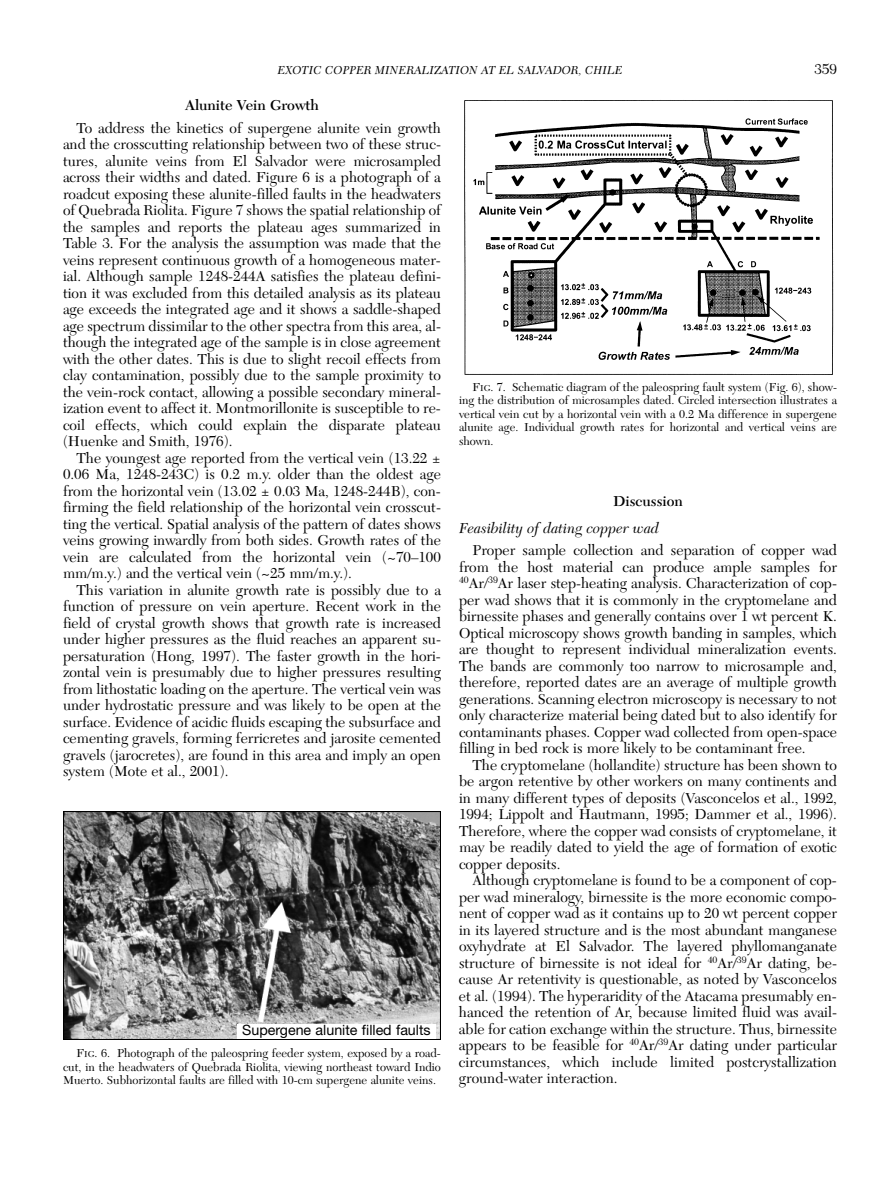
<style>
.page{position:relative;width:891px;height:1188px;background:#fff}
.page>*{position:absolute;margin:0;border:0;box-sizing:border-box;transform-origin:0 0}
.t1{font:15px/16.5px "New Caledonia";color:#000;text-align:justify}
.t2{font:italic 15px "New Caledonia";color:#000}
.t3{font:600 15px "New Caledonia";color:#000}
.t4{font:14.25px "Helvetica Neue";color:#000}
.t5{font:12px/13.5px "New Caledonia";color:#000;text-align:justify}
.t6{font:italic 12px "New Caledonia";color:#000}
.s1{font-size:9px}
</style>
<div class="page">
<img style="left:65px;top:813px;width:374px;height:225px">
<div style="left:63px;top:811px;width:378px;height:229px;border:1px solid #000"></div>
<img style="left:464px;top:100px;width:370px;height:275px">
<div style="left:237px;top:1024px;width:198px;height:14px;background:#fff"></div>
<p class="t6" style="left:277px;top:65px;width:347px">EXOTIC COPPER MINERALIZATION AT EL SALVADOR, CHILE</p>
<p class="t1" style="left:814px;top:63px;width:24px">359</p>
<p class="t3" style="left:185px;top:99px;width:135px">Alunite Vein Growth</p>
<p class="t1" style="left:63px;top:121px;width:380px;text-indent:14px">To address the kinetics of supergene alunite vein growth and the crosscutting relationship between two of these struc&shy;tures, alunite veins from El Salvador were microsampled across their widths and dated. Figure 6 is a photograph of a roadcut exposing these alunite-filled faults in the headwaters of Quebrada Riolita. Figure 7 shows the spatial relationship of the samples and reports the plateau ages summarized in Table 3. For the analysis the assumption was made that the veins represent continuous growth of a homogeneous mater&shy;ial. Although sample 1248-244A satisfies the plateau defini&shy;tion it was excluded from this detailed analysis as its plateau age exceeds the integrated age and it shows a saddle-shaped age spectrum dissimilar to the other spectra from this area, al&shy;though the integrated age of the sample is in close agreement with the other dates. This is due to slight recoil effects from clay contamination, possibly due to the sample proximity to the vein-rock contact, allowing a possible secondary mineral&shy;ization event to affect it. Montmorillonite is susceptible to re&shy;coil effects, which could explain the disparate plateau (Huenke and Smith, 1976).</p>
<p class="t1" style="left:63px;top:451px;width:380px;text-indent:14px">The youngest age reported from the vertical vein (13.22 ± 0.06 Ma, 1248-243C) is 0.2 m.y. older than the oldest age from the horizontal vein (13.02 ± 0.03 Ma, 1248-244B), con&shy;firming the field relationship of the horizontal vein crosscut&shy;ting the vertical. Spatial analysis of the pattern of dates shows veins growing inwardly from both sides. Growth rates of the vein are calculated from the horizontal vein (~70–100 mm/m.y.) and the vertical vein (~25 mm/m.y.).</p>
<p class="t1" style="left:63px;top:583px;width:380px;text-indent:14px">This variation in alunite growth rate is possibly due to a function of pressure on vein aperture. Recent work in the field of crystal growth shows that growth rate is increased under higher pressures as the fluid reaches an apparent su&shy;persaturation (Hong, 1997). The faster growth in the hori&shy;zontal vein is presumably due to higher pressures resulting from lithostatic loading on the aperture. The vertical vein was under hydrostatic pressure and was likely to be open at the surface. Evidence of acidic fluids escaping the subsurface and cementing gravels, forming ferricretes and jarosite cemented gravels (jarocretes), are found in this area and imply an open system (Mote et al., 2001).</p>
<p class="t4" style="left:242px;top:1025px;width:190px">Supergene alunite filled faults</p>
<p class="t5" style="left:63px;top:1048px;width:379px;text-indent:13px">F<span class="s1">IG</span>. 6. Photograph of the paleospring feeder system, exposed by a road&shy;cut, in the headwaters of Quebrada Riolita, viewing northeast toward Indio Muerto. Subhorizontal faults are filled with 10-cm supergene alunite veins.</p>
<p class="t5" style="left:459px;top:381px;width:380px;text-indent:13px">F<span class="s1">IG</span>. 7. Schematic diagram of the paleospring fault system (Fig. 6), show&shy;ing the distribution of microsamples dated. Circled intersection illustrates a vertical vein cut by a horizontal vein with a 0.2 Ma difference in supergene alunite age. Individual growth rates for horizontal and vertical veins are shown.</p>
<p class="t3" style="left:613px;top:494px;width:71px">Discussion</p>
<p class="t2" style="left:459px;top:521px;width:202px">Feasibility of dating copper wad</p>
<p class="t1" style="left:459px;top:544px;width:380px;text-indent:14px">Proper sample collection and separation of copper wad from the host material can produce ample samples for <sup>40</sup>Ar/<sup>39</sup>Ar laser step-heating analysis. Characterization of cop&shy;per wad shows that it is commonly in the cryptomelane and birnessite phases and generally contains over 1 wt percent K.<br>Optical microscopy shows growth banding in samples, which are thought to represent individual mineralization events.<br>The bands are commonly too narrow to microsample and, therefore, reported dates are an average of multiple growth generations. Scanning electron microscopy is necessary to not only characterize material being dated but to also identify for contaminants phases. Copper wad collected from open-space filling in bed rock is more likely to be contaminant free.</p>
<p class="t1" style="left:459px;top:758px;width:380px;text-indent:14px">The cryptomelane (hollandite) structure has been shown to be argon retentive by other workers on many continents and in many different types of deposits (Vasconcelos et al., 1992, 1994; Lippolt and Hautmann, 1995; Dammer et al., 1996).<br>Therefore, where the copper wad consists of cryptomelane, it may be readily dated to yield the age of formation of exotic copper deposits.</p>
<p class="t1" style="left:459px;top:874px;width:380px;text-indent:14px">Although cryptomelane is found to be a component of cop&shy;per wad mineralogy, birnessite is the more economic compo&shy;nent of copper wad as it contains up to 20 wt percent copper in its layered structure and is the most abundant manganese oxyhydrate at El Salvador. The layered phyllomanganate structure of birnessite is not ideal for <sup>40</sup>Ar/<sup>39</sup>Ar dating, be&shy;cause Ar retentivity is questionable, as noted by Vasconcelos et al. (1994). The hyperaridity of the Atacama presumably en&shy;hanced the retention of Ar, because limited fluid was avail&shy;able for cation exchange within the structure. Thus, birnessite appears to be feasible for <sup>40</sup>Ar/<sup>39</sup>Ar dating under particular circumstances, which include limited postcrystallization ground-water interaction.</p>
</div>
